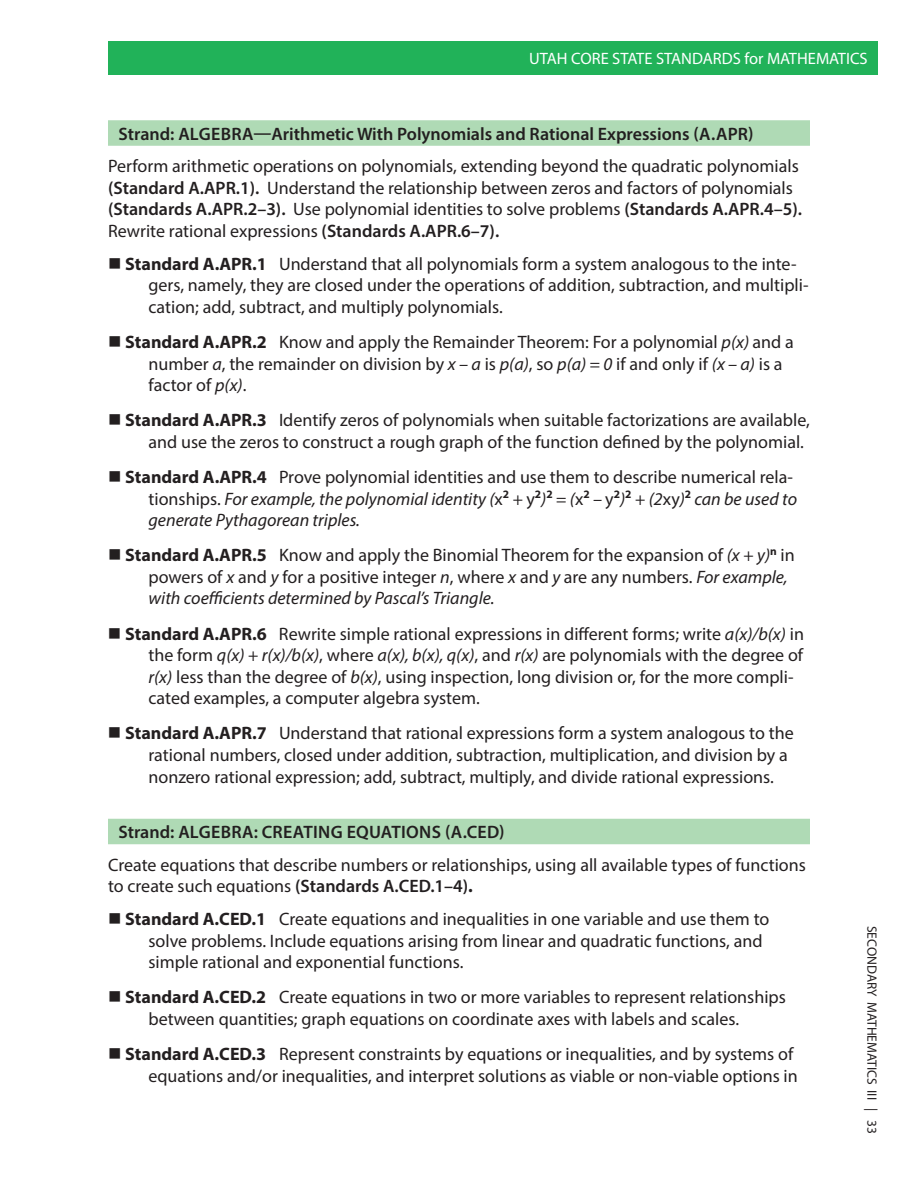
<style>
.page{position:relative;width:918px;height:1188px;background:#fff}
.page>*{position:absolute;margin:0;border:0;box-sizing:border-box;transform-origin:0 0}
.t1{font:18px/21.6px "Myriad Pro";color:#231f20}
.t2{font:italic 18px/21.6px "Myriad Pro";color:#231f20}
.t3{font:600 18px "Myriad Pro";color:#231f20}
.t4{font:16.5px "Myriad Pro";color:#fff}
.t5{font:13.5px "Myriad Pro";color:#231f20}
.s1{font-weight:600}
.s2{font-weight:700}
.s3{font-style:italic}
.s4{font-weight:700;font-style:normal}
.s5{font-style:normal}
</style>
<div class="page">
<div style="left:108px;top:41px;width:770px;height:34px;background:#21b259"></div>
<div style="left:108px;top:120px;width:702px;height:26px;background:#afdab5"></div>
<div style="left:108px;top:819px;width:702px;height:25px;background:#afdab5"></div>
<p class="t4" style="left:529px;top:48px;width:340px">UTAH CORE STATE STANDARDS for MATHEMATICS</p>
<p class="t3" style="left:118px;top:122px;width:637px">Strand: ALGEBRA—Arithmetic With Polynomials and Rational Expressions (A.APR)</p>
<p class="t1" style="left:108px;top:155px;width:696px">Perform arithmetic operations on polynomials, extending beyond the quadratic polynomials <span class="s1">(Standard A.APR.1).</span> Understand the relationship between zeros and factors of polynomials <span class="s1">(Standards A.APR.2–3).</span> Use polynomial identities to solve problems <span class="s1">(Standards A.APR.4–5).<br></span>Rewrite rational expressions <span class="s1">(Standards A.APR.6–7).</span></p>
<p class="t1" style="left:149px;top:253px;width:662px;text-indent:-23px"><span class="s2">Standard A.APR.1</span> Understand that all polynomials form a system analogous to the inte&shy;gers, namely, they are closed under the operations of addition, subtraction, and multipli&shy;cation; add, subtract, and multiply polynomials.</p>
<p class="t1" style="left:149px;top:331px;width:647px;text-indent:-23px"><span class="s2">Standard A.APR.2</span> Know and apply the Remainder Theorem: For a polynomial <span class="s3">p(x)</span> and a number <span class="s3">a</span>, the remainder on division by <span class="s3">x – a</span> is <span class="s3">p(a)</span>, so <span class="s3">p(a) = 0</span> if and only if <span class="s3">(x – a)</span> is a factor of <span class="s3">p(x)</span>.</p>
<p class="t1" style="left:149px;top:409px;width:663px;text-indent:-23px"><span class="s2">Standard A.APR.3</span> Identify zeros of polynomials when suitable factorizations are available, and use the zeros to construct a rough graph of the function defined by the polynomial.</p>
<p class="t2" style="left:149px;top:466px;width:650px;text-indent:-23px"><span class="s4">Standard A.APR.4</span> <span class="s5">Prove polynomial identities and use them to describe numerical rela&shy;tionships.</span> For example, the polynomial identity (<span class="s5">x</span><sup>2</sup> + <span class="s5">y</span><sup>2</sup>)<sup>2</sup> = (<span class="s5">x</span><sup>2</sup> – <span class="s5">y</span><sup>2</sup>)<sup>2</sup> + (2<span class="s5">xy</span>)<sup>2</sup> can be used to generate Pythagorean triples.</p>
<p class="t1" style="left:148px;top:544px;width:648px;text-indent:-23px"><span class="s2">Standard A.APR.5</span> Know and apply the Binomial Theorem for the expansion of <span class="s3">(x + y)</span><sup>n</sup> in powers of <span class="s3">x</span> and <span class="s3">y</span> for a positive integer <span class="s3">n</span>, where <span class="s3">x</span> and <span class="s3">y</span> are any numbers. <span class="s3">For example, with coefficients determined by Pascal’s Triangle.</span></p>
<p class="t1" style="left:148px;top:622px;width:657px;text-indent:-23px"><span class="s2">Standard A.APR.6</span> Rewrite simple rational expressions in different forms; write <span class="s3">a(x)/b(x)</span> in the form <span class="s3">q(x) + r(x)/b(x)</span>, where <span class="s3">a(x), b(x), q(x)</span>, and <span class="s3">r(x)</span> are polynomials with the degree of <span class="s3">r(x)</span> less than the degree of <span class="s3">b(x)</span>, using inspection, long division or, for the more compli&shy;cated examples, a computer algebra system.</p>
<p class="t1" style="left:148px;top:722px;width:647px;text-indent:-23px"><span class="s2">Standard A.APR.7</span> Understand that rational expressions form a system analogous to the rational numbers, closed under addition, subtraction, multiplication, and division by a nonzero rational expression; add, subtract, multiply, and divide rational expressions.</p>
<p class="t3" style="left:118px;top:820px;width:388px">Strand: ALGEBRA: CREATING EQUATIONS (A.CED)</p>
<p class="t1" style="left:108px;top:854px;width:699px">Create equations that describe numbers or relationships, using all available types of functions to create such equations <span class="s1">(Standards A.CED.1–4)</span><span class="s2">.</span></p>
<p class="t1" style="left:148px;top:908px;width:622px;text-indent:-23px"><span class="s2">Standard A.CED.1</span> Create equations and inequalities in one variable and use them to solve problems. Include equations arising from linear and quadratic functions, and simple rational and exponential functions.</p>
<p class="t1" style="left:148px;top:986px;width:639px;text-indent:-23px"><span class="s2">Standard A.CED.2</span> Create equations in two or more variables to represent relationships between quantities; graph equations on coordinate axes with labels and scales.</p>
<p class="t1" style="left:125px;top:1043px;width:674px;text-align:right"><span class="s2">Standard A.CED.3</span> Represent constraints by equations or inequalities, and by systems of equations and/or inequalities, and interpret solutions as viable or non-viable options in</p>
<p class="t5" style="left:880px;top:926px;width:210px;rotate:90deg">SECONDARY MATHEMATICS III | 33</p>
</div>
